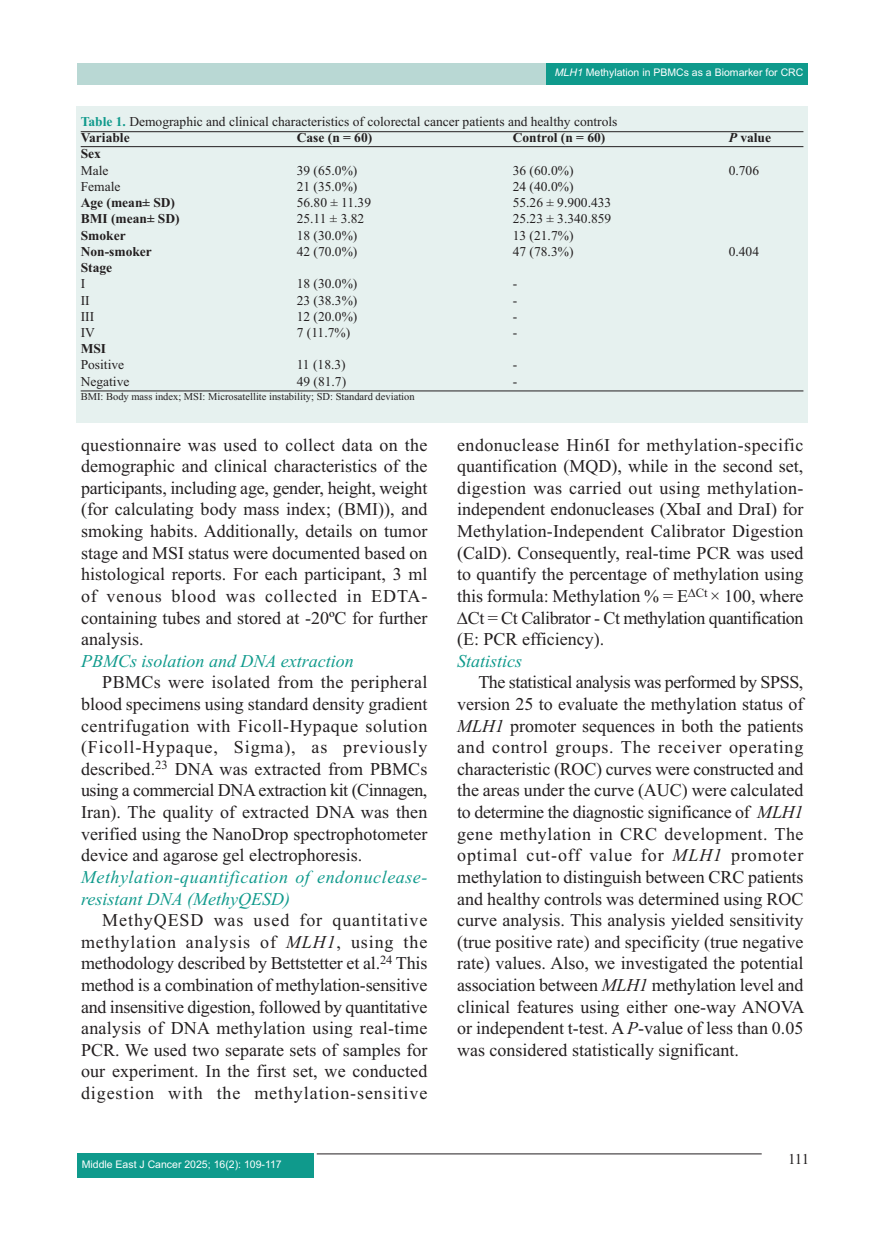
<style>
.page{position:relative;width:893px;height:1234px;background:#fff}
.page>*{position:absolute;margin:0;border:0;box-sizing:border-box;transform-origin:0 0}
.t1{font:18px/21.6px "Times New Roman";color:#231f20;text-align:justify}
.t2{font:italic 18px/21.6px "Times New Roman";letter-spacing:.03em;color:#0f9a8c}
.t3{font:18px "Times New Roman";letter-spacing:-.025em;color:#231f20}
.t4{font:italic 18px "Times New Roman";color:#0f9a8c}
.t5{font:18px "Times New Roman";letter-spacing:.025em;color:#231f20}
.t6{font:18px "Times New Roman";letter-spacing:.02em;color:#231f20}
.t7{font:15px "Times New Roman";color:#231f20}
.t8{font:13.5px "Times New Roman";color:#231f20}
.t9{font:700 13.5px "Times New Roman";color:#231f20}
.t10{font:10.5px "Arial";color:#fff}
.t11{font:10.5px "Times New Roman";color:#231f20}
.s1{font-style:italic}
.s2{font-weight:700;color:#0f9a8c}
</style>
<div class="page">
<div style="left:78px;top:64px;width:730px;height:21px;background:#b9d8d4"></div>
<div style="left:546px;top:64px;width:262px;height:21px;background:#0f9a8c"></div>
<hr style="left:317px;top:1153px;width:445px;height:1px;background:#231f20">
<div style="left:77px;top:1153px;width:236px;height:24px;background:#0f9a8c"></div>
<div style="left:76px;top:106px;width:732px;height:317px;background:#e6f1ef"></div>
<hr style="left:81px;top:131px;width:722px;height:1px;background:#231f20">
<hr style="left:81px;top:146px;width:722px;height:1px;background:#231f20">
<hr style="left:81px;top:390px;width:722px;height:1px;background:#231f20">
<p class="t10" style="left:555px;top:68px;width:250px"><span class="s1">MLH1</span> Methylation in PBMCs as a Biomarker for CRC</p>
<p class="t8" style="left:81px;top:117px;width:538px"><span class="s2">Table 1.</span> Demographic and clinical characteristics of colorectal cancer patients and healthy controls</p>
<p class="t9" style="left:81px;top:133px;width:51px">Variable</p>
<p class="t9" style="left:297px;top:133px;width:77px">Case (n = 60)</p>
<p class="t9" style="left:513px;top:133px;width:94px">Control (n = 60)</p>
<p class="t9" style="left:729px;top:133px;width:44px"><span class="s1">P</span> value</p>
<p class="t9" style="left:81px;top:149px;width:22px">Sex</p>
<p class="t8" style="left:81px;top:165px;width:29px">Male</p>
<p class="t8" style="left:297px;top:165px;width:62px">39 (65.0%)</p>
<p class="t8" style="left:513px;top:165px;width:62px">36 (60.0%)</p>
<p class="t8" style="left:729px;top:165px;width:32px">0.706</p>
<p class="t8" style="left:81px;top:182px;width:41px">Female</p>
<p class="t8" style="left:297px;top:182px;width:62px">21 (35.0%)</p>
<p class="t8" style="left:513px;top:182px;width:62px">24 (40.0%)</p>
<p class="t9" style="left:81px;top:198px;width:96px">Age (mean± SD)</p>
<p class="t8" style="left:297px;top:198px;width:76px">56.80 ± 11.39</p>
<p class="t8" style="left:513px;top:198px;width:100px">55.26 ± 9.900.433</p>
<p class="t9" style="left:81px;top:214px;width:100px">BMI (mean± SD)</p>
<p class="t8" style="left:297px;top:214px;width:69px">25.11 ± 3.82</p>
<p class="t8" style="left:513px;top:214px;width:100px">25.23 ± 3.340.859</p>
<p class="t9" style="left:81px;top:231px;width:46px">Smoker</p>
<p class="t8" style="left:297px;top:230px;width:62px">18 (30.0%)</p>
<p class="t8" style="left:513px;top:230px;width:62px">13 (21.7%)</p>
<p class="t9" style="left:81px;top:247px;width:73px">Non-smoker</p>
<p class="t8" style="left:297px;top:246px;width:62px">42 (70.0%)</p>
<p class="t8" style="left:513px;top:246px;width:62px">47 (78.3%)</p>
<p class="t8" style="left:729px;top:246px;width:32px">0.404</p>
<p class="t9" style="left:81px;top:263px;width:33px">Stage</p>
<p class="t8" style="left:81px;top:279px;width:6px">I</p>
<p class="t8" style="left:297px;top:279px;width:62px">18 (30.0%)</p>
<p class="t8" style="left:513px;top:279px;width:6px">-</p>
<p class="t8" style="left:81px;top:295px;width:10px">II</p>
<p class="t8" style="left:297px;top:295px;width:62px">23 (38.3%)</p>
<p class="t8" style="left:513px;top:295px;width:6px">-</p>
<p class="t8" style="left:81px;top:311px;width:15px">III</p>
<p class="t8" style="left:297px;top:311px;width:62px">12 (20.0%)</p>
<p class="t8" style="left:513px;top:311px;width:6px">-</p>
<p class="t8" style="left:81px;top:327px;width:16px">IV</p>
<p class="t8" style="left:297px;top:327px;width:55px">7 (11.7%)</p>
<p class="t8" style="left:513px;top:327px;width:6px">-</p>
<p class="t9" style="left:81px;top:344px;width:27px">MSI</p>
<p class="t8" style="left:81px;top:360px;width:45px">Positive</p>
<p class="t8" style="left:297px;top:360px;width:50px">11 (18.3)</p>
<p class="t8" style="left:513px;top:360px;width:6px">-</p>
<p class="t8" style="left:81px;top:376px;width:50px">Negative</p>
<p class="t8" style="left:297px;top:376px;width:51px">49 (81.7)</p>
<p class="t8" style="left:513px;top:376px;width:6px">-</p>
<p class="t11" style="left:81px;top:392px;width:335px">BMI: Body mass index; MSI: Microsatellite instability; SD: Standard deviation</p>
<p class="t1" style="left:81px;top:435px;width:348px">questionnaire was used to collect data on the demographic and clinical characteristics of the participants, including age, gender, height, weight (for calculating body mass index; (BMI)), and smoking habits. Additionally, details on tumor stage and MSI status were documented based on histological reports. For each participant, 3 ml of venous blood was collected in EDTA&shy;containing tubes and stored at -20ºC for further analysis.</p>
<p class="t4" style="left:81px;top:654px;width:274px">PBMCs isolation and DNA extraction</p>
<p class="t1" style="left:81px;top:673px;width:348px;text-indent:21px">PBMCs were isolated from the peripheral blood specimens using standard density gradient centrifugation with Ficoll-Hypaque solution (Ficoll-Hypaque, Sigma), as previously described.<sup>23</sup> DNA was extracted from PBMCs using a commercial DNA extraction kit (Cinnagen, Iran). The quality of extracted DNA was then verified using the NanoDrop spectrophotometer device and agarose gel electrophoresis.</p>
<p class="t2" style="left:81px;top:867px;width:348px">Methylation-quantification of endonuclease&shy;resistant DNA (MethyQESD)</p>
<p class="t1" style="left:81px;top:910px;width:348px;text-indent:21px">MethyQESD was used for quantitative methylation analysis of <span class="s1">MLH1</span>, using the methodology described by Bettstetter et al.<sup>24</sup> This method is a combination of methylation-sensitive and insensitive digestion, followed by quantitative analysis of DNA methylation using real-time PCR. We used two separate sets of samples for our experiment. In the first set, we conducted digestion with the methylation-sensitive</p>
<p class="t10" style="left:82px;top:1160px;width:201px">Middle East J Cancer 2025; 16(2): 109-117</p>
<p class="t5" style="left:457px;top:438px;width:348px">endonuclease Hin6I for methylation-specific</p>
<p class="t1" style="left:457px;top:457px;width:348px">quantification (MQD), while in the second set,</p>
<p class="t6" style="left:457px;top:481px;width:348px">digestion was carried out using methylation-</p>
<p class="t1" style="left:457px;top:500px;width:348px">independent endonucleases (XbaI and DraI) for</p>
<p class="t1" style="left:457px;top:522px;width:348px">Methylation-Independent Calibrator Digestion</p>
<p class="t1" style="left:457px;top:543px;width:348px">(CalD). Consequently, real-time PCR was used</p>
<p class="t1" style="left:457px;top:565px;width:348px">to quantify the percentage of methylation using</p>
<p class="t1" style="left:457px;top:586px;width:348px">this formula: Methylation % = E <sup>Ct</sup> × 100, where</p>
<p class="t3" style="left:468px;top:611px;width:337px">Ct = Ct Calibrator - Ct methylation quantification</p>
<p class="t1" style="left:457px;top:630px;width:149px">(E: PCR efficiency).</p>
<p class="t4" style="left:457px;top:654px;width:67px">Statistics</p>
<p class="t1" style="left:457px;top:673px;width:349px;text-indent:21px">The statistical analysis was performed by SPSS, version 25 to evaluate the methylation status of <span class="s1">MLH1</span> promoter sequences in both the patients and control groups. The receiver operating characteristic (ROC) curves were constructed and the areas under the curve (AUC) were calculated to determine the diagnostic significance of <span class="s1">MLH1 </span>gene methylation in CRC development. The optimal cut-off value for <span class="s1">MLH1</span> promoter methylation to distinguish between CRC patients and healthy controls was determined using ROC curve analysis. This analysis yielded sensitivity (true positive rate) and specificity (true negative rate) values. Also, we investigated the potential association between <span class="s1">MLH1</span> methylation level and clinical features using either one-way ANOVA or independent t-test. A <span class="s1">P</span>-value of less than 0.05 was considered statistically significant.</p>
<p class="t7" style="left:788px;top:1152px;width:23px">111</p>
</div>
